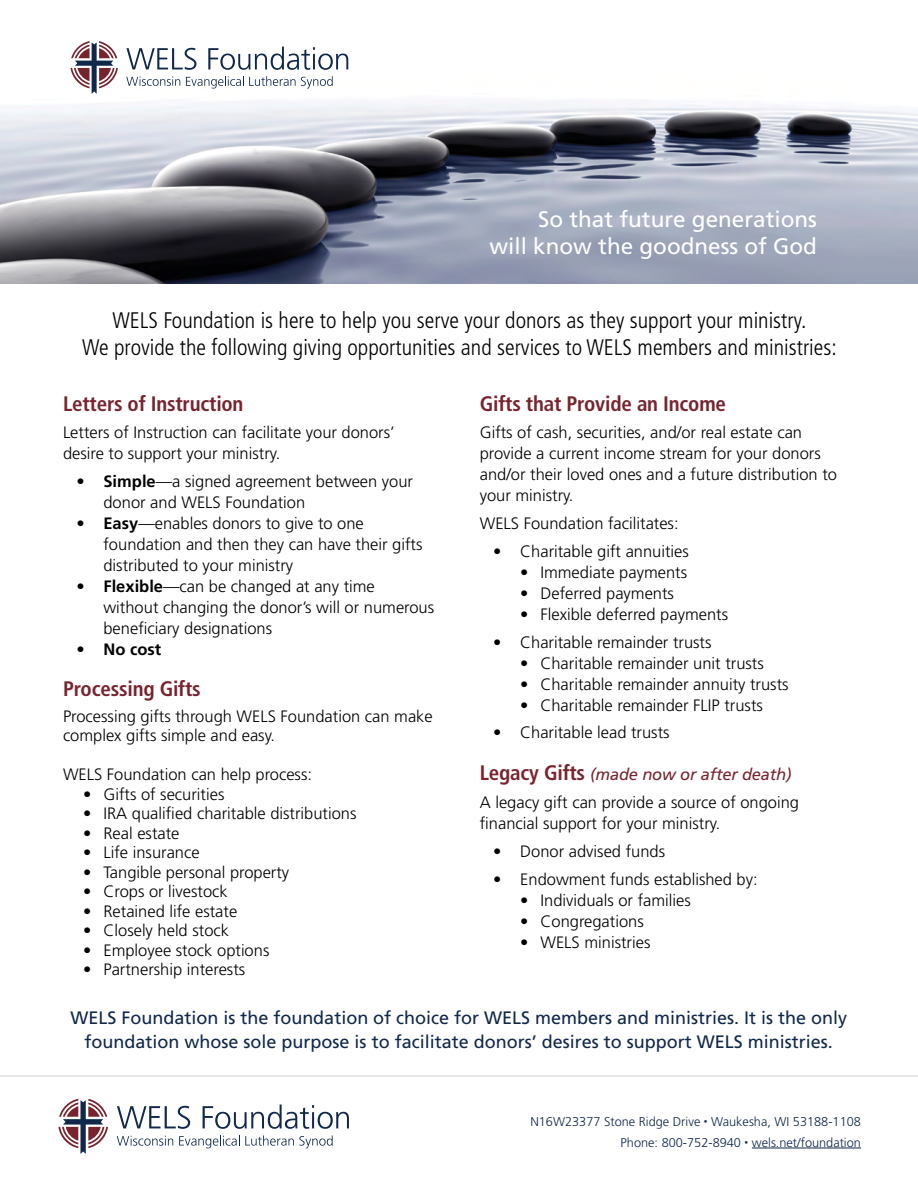
<style>
.page{position:relative;width:918px;height:1188px;background:#fff}
.page>*{position:absolute;margin:0;border:0;box-sizing:border-box;transform-origin:0 0}
.t1{font:300 condensed 22.5px/27px "Frutiger LT Std";color:#000;text-align:center}
.t2{font:22.5px/27px "Frutiger LT Std";color:#fff;text-align:right}
.t3{font:700 condensed 21px "Frutiger LT Std";letter-spacing:-.01em;color:#78242f}
.t4{font:18px/24px "Frutiger LT Std";color:#10284c;text-align:center}
.t5{font:300 16.5px/21px "Frutiger LT Std";color:#000}
.t6{font:700 16.5px "Frutiger LT Std";color:#000}
.t7{font:300 12.75px/21px "Frutiger LT Std";color:#10284c;text-align:right}
.s1{font-weight:700;font-stretch:condensed;font-size:21px;color:#78242f}
.s2{font-weight:400;font-style:italic;color:#78242f}
.s3{font-weight:700}
.s4{font-size:7.5px}
</style>
<div class="page">
<svg style="left:117px;top:1106px;width:73px;height:23px"></svg>
<svg style="left:203px;top:1105px;width:146px;height:24px"></svg>
<svg style="left:117px;top:1136px;width:56px;height:10px"></svg>
<svg style="left:179px;top:1135px;width:154px;height:13px"></svg>
<svg style="left:58px;top:1099px;width:50px;height:55px"></svg>
<hr style="left:752px;top:1148px;width:109px;height:1px;background:#10284c">
<img style="left:0;top:46px;width:918px;height:237px">
<svg style="left:126px;top:48px;width:70px;height:22px"></svg>
<svg style="left:208px;top:47px;width:140px;height:23px"></svg>
<svg style="left:126px;top:76px;width:54px;height:10px"></svg>
<svg style="left:186px;top:76px;width:147px;height:13px"></svg>
<svg style="left:71px;top:41px;width:47px;height:53px"></svg>
<hr style="left:0;top:1075px;width:918px;height:1px;background:#e9e9ea">
<h1 class="t2" style="left:489px;top:206px;width:329px">So that future generations<br>will know the goodness of God</h1>
<h1 class="t1" style="left:82px;top:307px;width:756px">WELS Foundation is here to help you serve your donors as they support your ministry.<br>We provide the following giving opportunities and services to WELS members and ministries:</h1>
<p class="t3" style="left:480px;top:391px;width:248px">Gifts that Provide an Income</p>
<p class="t5" style="left:480px;top:422px;width:359px">Gifts of cash, securities, and/or real estate can provide a current income stream for your donors and/or their loved ones and a future distribution to your ministry.</p>
<p class="t5" style="left:480px;top:513px;width:200px">WELS Foundation facilitates:</p>
<p class="t5" style="left:493px;top:541px;width:197px">• Charitable gift annuities</p>
<p class="t5" style="left:520px;top:562px;width:168px">• Immediate payments</p>
<p class="t5" style="left:520px;top:583px;width:155px">• Deferred payments</p>
<p class="t5" style="left:520px;top:604px;width:209px">• Flexible deferred payments</p>
<p class="t5" style="left:493px;top:632px;width:220px">• Charitable remainder trusts</p>
<p class="t5" style="left:520px;top:653px;width:245px">• Charitable remainder unit trusts</p>
<p class="t5" style="left:520px;top:674px;width:270px">• Charitable remainder annuity trusts</p>
<p class="t5" style="left:520px;top:695px;width:244px">• Charitable remainder FLIP trusts</p>
<p class="t5" style="left:493px;top:722px;width:178px">• Charitable lead trusts</p>
<p class="t5" style="left:480px;top:761px;width:321px;line-height:27.8px"><span class="s1">Legacy Gifts</span> <span class="s2">(made now or after death)<br></span>A legacy gift can provide a source of ongoing</p>
<p class="t5" style="left:480px;top:813px;width:242px">financial support for your ministry.</p>
<p class="t5" style="left:493px;top:841px;width:173px">• Donor advised funds</p>
<p class="t5" style="left:493px;top:869px;width:266px">• Endowment funds established by:</p>
<p class="t5" style="left:520px;top:890px;width:172px">• Individuals or families</p>
<p class="t5" style="left:520px;top:911px;width:125px">• Congregations</p>
<p class="t5" style="left:520px;top:932px;width:132px">• WELS ministries</p>
<p class="t3" style="left:63px;top:391px;width:182px">Letters of Instruction</p>
<p class="t5" style="left:63px;top:422px;width:333px">Letters of Instruction can facilitate your donors’ desire to support your ministry.</p>
<p class="t5" style="left:103px;top:471px;width:311px;text-indent:-27px"><span class="s3">• Simple</span>—a signed agreement between your donor and WELS Foundation</p>
<p class="t5" style="left:103px;top:513px;width:321px;text-indent:-27px"><span class="s3">• Easy</span>—enables donors to give to one foundation and then they can have their gifts distributed to your ministry</p>
<p class="t5" style="left:103px;top:576px;width:332px;text-indent:-27px"><span class="s3">• Flexible</span>—can be changed at any time<br>without changing the donor’s will or numerous beneficiary designations</p>
<p class="t6" style="left:76px;top:640px;width:86px">• No cost</p>
<p class="t3" style="left:63px;top:676px;width:139px">Processing Gifts</p>
<p class="t5" style="left:63px;top:707px;width:371px;line-height:19.5px">Processing gifts through WELS Foundation can make complex gifts simple and easy.</p>
<p class="t5" style="left:63px;top:764px;width:251px">WELS Foundation can help process:</p>
<p class="t5" style="left:83px;top:784px;width:143px">• Gifts of securities</p>
<p class="t5" style="left:83px;top:803px;width:275px">• IRA qualified charitable distributions</p>
<p class="t5" style="left:83px;top:823px;width:98px">• Real estate</p>
<p class="t5" style="left:83px;top:842px;width:118px">• Life insurance</p>
<p class="t5" style="left:83px;top:862px;width:208px">• Tangible personal property</p>
<p class="t5" style="left:83px;top:881px;width:146px">• Crops or livestock</p>
<p class="t5" style="left:83px;top:901px;width:156px">• Retained life estate</p>
<p class="t5" style="left:83px;top:920px;width:147px">• Closely held stock</p>
<p class="t5" style="left:83px;top:940px;width:188px">• Employee stock options</p>
<p class="t5" style="left:83px;top:959px;width:164px">• Partnership interests</p>
<p class="t4" style="left:70px;top:1006px;width:778px">WELS Foundation is the foundation of choice for WELS members and ministries. It is the only foundation whose sole purpose is to facilitate donors’ desires to support WELS ministries.</p>
<p class="t7" style="left:530px;top:1111px;width:332px">N16W23377 Stone Ridge Drive <span class="s4">•</span> Waukesha, WI 53188-1108<br>Phone: 800-752-8940 <span class="s4">•</span> wels.net/foundation</p>
</div>
